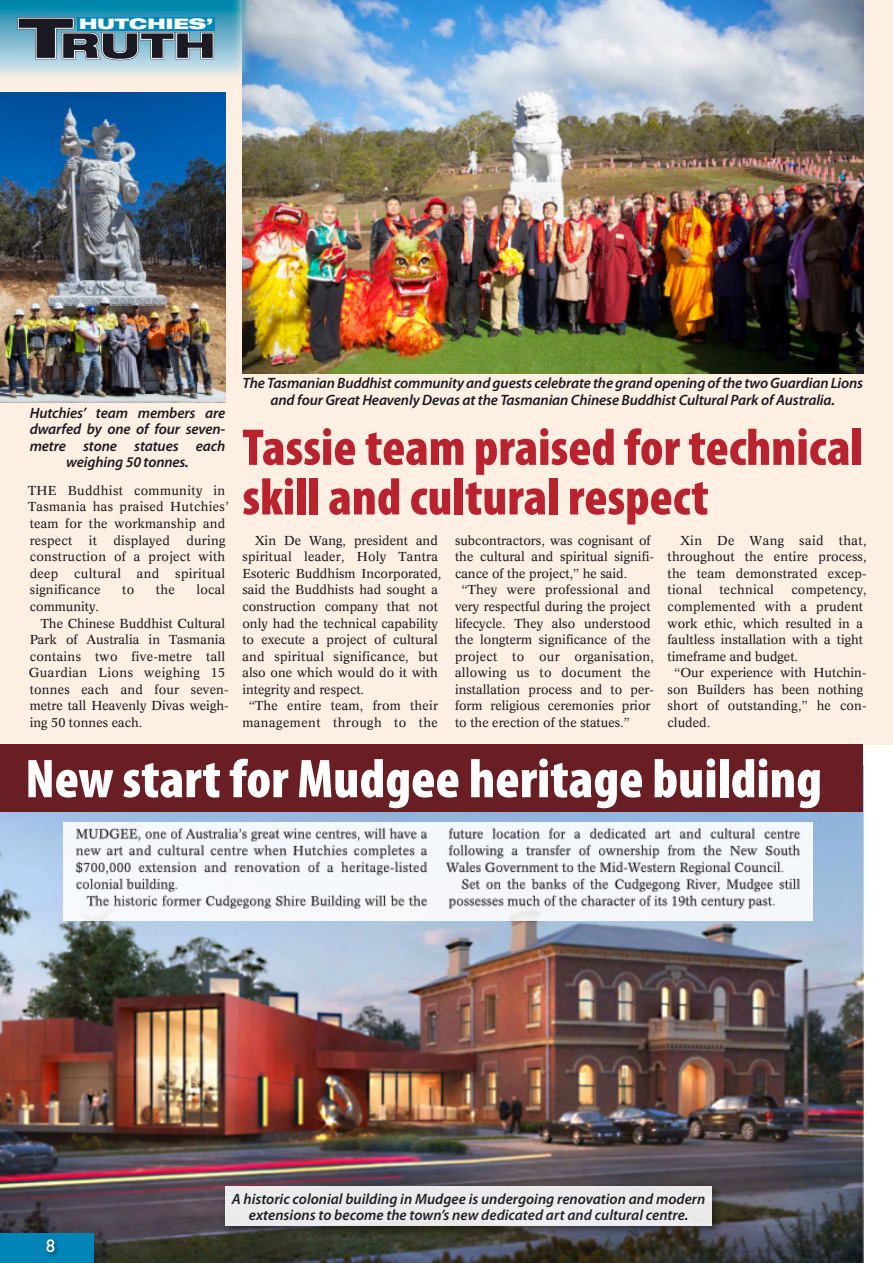
<style>
.page{position:relative;width:893px;height:1263px;background:#fff}
.page>*{position:absolute;margin:0;border:0;box-sizing:border-box;transform-origin:0 0}
.t1{font:900 condensed 55.05px "Myriad Pro";color:#fff}
.t2{font:900 condensed 52.2px/49.7px "Myriad Pro";color:#b8232f}
.t3{font:500 16.5px "Futura";color:#fff}
.t4{font:italic 600 15px/16.5px "Myriad Pro";letter-spacing:-.01em;color:#1b1922;text-align:center}
.t5{font:900 expanded 14.55px "Helvetica Neue LT Std";color:#fff;scale:1.23 1}
.t6{font:12.75px/16.5px "Concorde";color:#1b1922;text-align:justify}
.t7{font:12.75px/16.5px "Concorde";letter-spacing:.025em;color:#1b1922}
.t8{font:12.75px "Concorde";letter-spacing:.02em;color:#1b1922}
.t9{font:12.75px "Concorde";letter-spacing:.035em;color:#1b1922}
</style>
<div class="page">
<div style="left:0;top:0;width:893px;height:745px;background:#fdefe1"></div>
<img style="left:0;top:812px;width:863px;height:451px">
<img style="left:64px;top:823px;width:748px;height:98px">
<img style="left:242px;top:0;width:621px;height:374px">
<div style="left:0;top:745px;width:863px;height:67px;background:#681e23"></div>
<hr style="left:892px;top:590px;width:1px;height:281px;background:#428166;opacity:.1">
<div style="left:0;top:1233px;width:94px;height:30px;background:#0085b6"></div>
<img style="left:0;top:0;width:255px;height:84px">
<img style="left:46px;top:1239px;width:12px;height:17px">
<svg style="left:17px;top:17px;width:198px;height:43px;background:#467186"></svg>
<img style="left:220px;top:1181px;width:503px;height:56px">
<div style="left:225px;top:1186px;width:487px;height:40px;background:#ecebec"></div>
<img style="left:0;top:93px;width:225px;height:309px">
<p class="t5" style="left:79px;top:18px;width:111px">HUTCHIES’</p>
<p class="t4" style="left:30px;top:406px;width:197px">Hutchies’ team members are dwarfed by one of four seven&shy;metre stone statues each weighing 50 tonnes.</p>
<p class="t7" style="left:28px;top:483px;width:202px">THE Buddhist community in<br>Tasmania has praised Hutchies’ team for the workmanship and respect</p>
<p class="t6" style="left:30px;top:533px;width:197px;text-indent:157px">during construction of a project with deep cultural and spiritual significance</p>
<p class="t6" style="left:89px;top:533px;width:10px">it</p>
<p class="t6" style="left:113px;top:533px;width:58px">displayed</p>
<p class="t6" style="left:122px;top:583px;width:14px">to</p>
<p class="t6" style="left:156px;top:583px;width:20px">the</p>
<p class="t6" style="left:196px;top:583px;width:30px">local</p>
<p class="t6" style="left:30px;top:599px;width:71px">community.</p>
<p class="t6" style="left:41px;top:616px;width:186px">The Chinese Buddhist Cultural</p>
<p class="t6" style="left:30px;top:632px;width:197px">Park of Australia in Tasmania</p>
<p class="t8" style="left:30px;top:651px;width:197px">contains two five-metre tall</p>
<p class="t9" style="left:29px;top:667px;width:198px">Guardian Lions weighing 15</p>
<p class="t6" style="left:30px;top:682px;width:200px">tonnes each and four seven-</p>
<p class="t6" style="left:30px;top:699px;width:200px">metre tall Heavenly Divas weigh-</p>
<p class="t6" style="left:30px;top:715px;width:114px">ing 50 tonnes each.</p>
<p class="t4" style="left:242px;top:376px;width:622px">The Tasmanian Buddhist community and guests celebrate the grand opening of the two Guardian Lions and four Great Heavenly Devas at the Tasmanian Chinese Buddhist Cultural Park of Australia.</p>
<h2 class="t2" style="left:242px;top:427px;width:622px">Tassie team praised for technical skill and cultural respect</h2>
<p class="t6" style="left:255px;top:533px;width:184px">Xin De Wang, president and</p>
<p class="t6" style="left:242px;top:549px;width:197px">spiritual leader, Holy Tantra</p>
<p class="t6" style="left:242px;top:566px;width:201px">Esoteric Buddhism Incorporated,</p>
<p class="t6" style="left:242px;top:583px;width:197px">said the Buddhists had sought a</p>
<p class="t6" style="left:242px;top:599px;width:197px">construction company that not</p>
<p class="t6" style="left:242px;top:616px;width:197px">only had the technical capability</p>
<p class="t6" style="left:242px;top:632px;width:197px">to execute a project of cultural</p>
<p class="t8" style="left:242px;top:651px;width:197px">and spiritual significance, but</p>
<p class="t6" style="left:242px;top:665px;width:197px">also one which would do it with</p>
<p class="t6" style="left:242px;top:682px;width:123px">integrity and respect.</p>
<p class="t6" style="left:249px;top:699px;width:190px">“The entire team, from their</p>
<p class="t9" style="left:242px;top:717px;width:197px">management through to the</p>
<p class="t6" style="left:455px;top:533px;width:197px">subcontractors, was cognisant of</p>
<p class="t6" style="left:455px;top:549px;width:200px">the cultural and spiritual signifi-</p>
<p class="t6" style="left:455px;top:566px;width:174px">cance of the project,” he said.</p>
<p class="t8" style="left:462px;top:584px;width:190px">“They were professional and</p>
<p class="t6" style="left:455px;top:599px;width:197px">very respectful during the project</p>
<p class="t6" style="left:455px;top:616px;width:197px">lifecycle. They also understood</p>
<p class="t6" style="left:455px;top:632px;width:197px">the longterm significance of the</p>
<p class="t7" style="left:455px;top:649px;width:201px">project to our organisation,</p>
<p class="t8" style="left:455px;top:667px;width:197px">allowing us to document the</p>
<p class="t6" style="left:455px;top:682px;width:200px">installation process and to per-</p>
<p class="t6" style="left:455px;top:699px;width:197px">form religious ceremonies prior</p>
<p class="t6" style="left:455px;top:715px;width:176px">to the erection of the statues.”</p>
<p class="t6" style="left:668px;top:533px;width:201px;text-indent:13px">Xin De Wang said that, throughout the entire process, the team demonstrated excep&shy;tional</p>
<p class="t6" style="left:720px;top:583px;width:56px">technical</p>
<p class="t6" style="left:791px;top:583px;width:77px">competency,</p>
<p class="t6" style="left:668px;top:599px;width:197px">complemented with a prudent</p>
<p class="t6" style="left:668px;top:616px;width:197px">work ethic, which resulted in a</p>
<p class="t6" style="left:668px;top:632px;width:197px">faultless installation with a tight</p>
<p class="t6" style="left:668px;top:649px;width:132px">timeframe and budget.</p>
<p class="t6" style="left:674px;top:665px;width:194px">“Our experience with Hutchin-</p>
<p class="t6" style="left:668px;top:682px;width:197px">son Builders has been nothing</p>
<p class="t6" style="left:668px;top:699px;width:200px">short of outstanding,” he con-</p>
<p class="t6" style="left:668px;top:715px;width:44px">cluded.</p>
<h1 class="t1" style="left:25px;top:756px;width:798px">New start for Mudgee heritage building</h1>
<p class="t3" style="left:46px;top:1238px;width:12px">8</p>
<p class="t4" style="left:232px;top:1191px;width:475px">A historic colonial building in Mudgee is undergoing renovation and modern extensions to become the town’s new dedicated art and cultural centre.</p>
</div>
